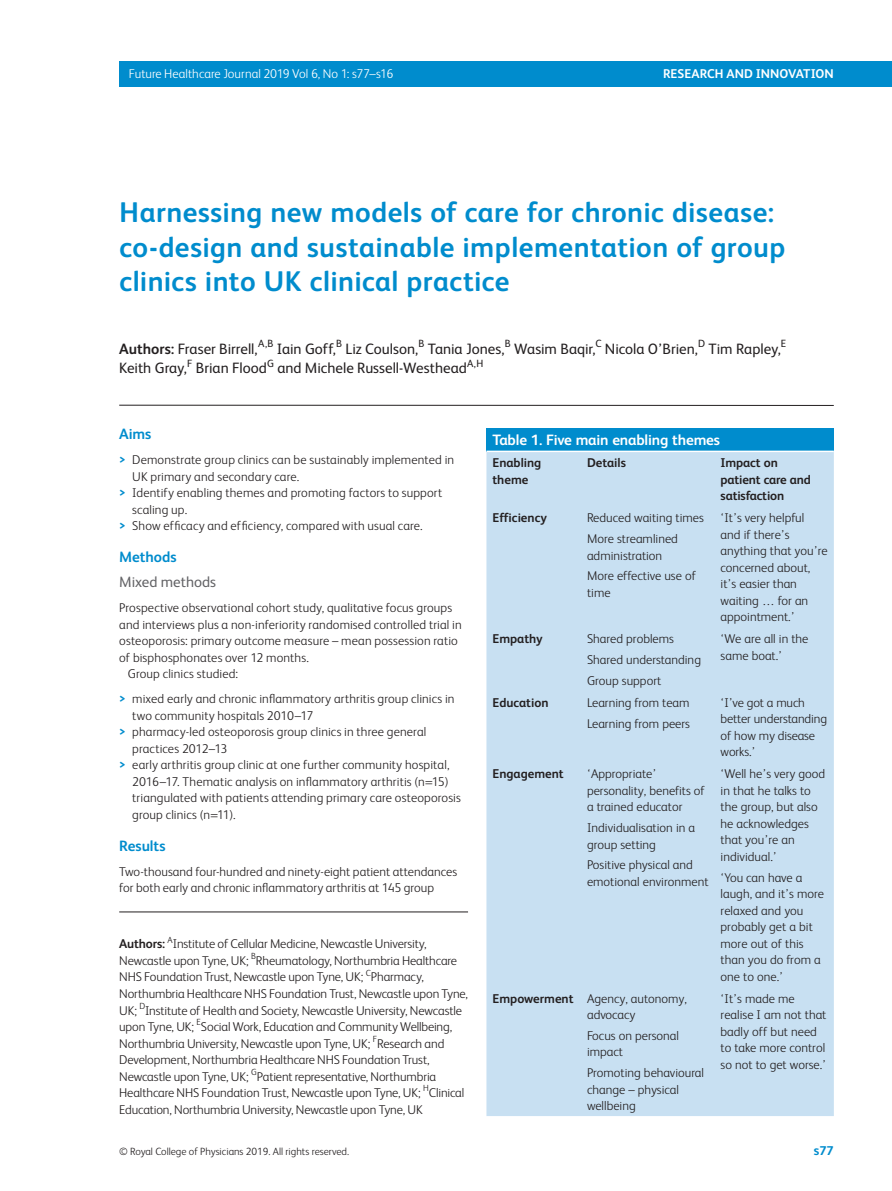
<style>
.page{position:relative;width:892px;height:1191px;background:#fff}
.page>*{position:absolute;margin:0;border:0;box-sizing:border-box;transform-origin:0 0}
.t1{font:700 28.5px/34.5px "FS Albert";letter-spacing:.015em;color:#008ccd}
.t2{font:15px "FS Albert";color:#231f20}
.t3{font:700 15px "FS Albert";letter-spacing:-.01em;color:#fff}
.t4{font:15px/25px "FS Albert";color:#636366}
.t5{font:700 15px "FS Albert";letter-spacing:-.005em;color:#008ccd}
.t6{font:300 12.75px/16.5px "FS Albert";color:#231f20}
.t7{font:700 12.75px/16.5px "FS Albert";color:#231f20}
.t8{font:300 12.75px "FS Albert";color:#fff}
.t9{font:700 12.75px "FS Albert";letter-spacing:.005em;color:#fff}
.t10{font:700 12.75px "FS Albert";color:#008ccd}
.t11{font:300 10.5px "FS Albert";color:#231f20}
.t12{font:10.5px "FS Albert";color:#231f20}
.t13{font:300 8.85px "FS Albert";color:#231f20}
.s1{font-weight:700}
.s2{font-weight:700;color:#008ccd}
.s3{font-size:13.5px}
</style>
<div class="page">
<div style="left:119px;top:62px;width:773px;height:25px;background:#008ccd"></div>
<hr style="left:119px;top:405px;width:714px;height:1px;background:#231f20">
<hr style="left:119px;top:911px;width:349px;height:1px;background:#231f20">
<div style="left:486px;top:427px;width:348px;height:24px;background:#008ccd"></div>
<div style="left:486px;top:452px;width:348px;height:664px;background:#c8e0f2"></div>
<hr style="left:486px;top:450px;width:348px;height:2px;background:#fff">
<p class="t8" style="left:129px;top:69px;width:266px">Future Healthcare Journal 2019 Vol 6, No 1: s77–s16</p>
<p class="t9" style="left:663px;top:68px;width:172px">RESEARCH AND INNOVATION</p>
<p class="t1" style="left:119px;top:198px;width:667px">Harnessing new models of care for chronic disease: co- design and sustainable implementation of group clinics into UK clinical practice</p>
<p class="t12" style="left:595px;top:340px;width:8px">C</p>
<p class="t2" style="left:605px;top:343px;width:94px">Nicola O’Brien ,</p>
<p class="t12" style="left:698px;top:340px;width:9px">D</p>
<p class="t2" style="left:708px;top:343px;width:74px">Tim Rapley ,</p>
<p class="t12" style="left:781px;top:340px;width:7px">E</p>
<p class="t2" style="left:119px;top:343px;width:140px"><span class="s1">Authors:</span> Fraser Birrell ,</p>
<p class="t12" style="left:258px;top:340px;width:17px">A,B</p>
<p class="t2" style="left:277px;top:343px;width:60px">Iain Goff ,</p>
<p class="t12" style="left:336px;top:340px;width:7px">B</p>
<p class="t2" style="left:345px;top:343px;width:74px">Liz Coulson ,</p>
<p class="t12" style="left:418px;top:340px;width:7px">B</p>
<p class="t12" style="left:505px;top:340px;width:7px">B</p>
<p class="t2" style="left:428px;top:343px;width:78px">Tania Jones ,</p>
<p class="t2" style="left:514px;top:343px;width:83px">Wasim Baqir ,</p>
<p class="t2" style="left:119px;top:363px;width:69px">Keith Gray ,</p>
<p class="t12" style="left:187px;top:359px;width:7px">F</p>
<p class="t2" style="left:196px;top:363px;width:73px">Brian Flood</p>
<p class="t12" style="left:267px;top:359px;width:8px">G</p>
<p class="t2" style="left:277px;top:363px;width:191px">and Michele Russell-Westhead</p>
<p class="t12" style="left:467px;top:359px;width:18px">A,H</p>
<p class="t5" style="left:119px;top:428px;width:34px">Aims</p>
<p class="t6" style="left:119px;top:453px;width:336px"><span class="s2">&gt;</span> Demonstrate group clinics can be sustainably implemented in</p>
<p class="t6" style="left:132px;top:470px;width:168px">UK primary and secondary care.</p>
<p class="t6" style="left:119px;top:486px;width:325px"><span class="s2">&gt;</span> Identify enabling themes and promoting factors to support</p>
<p class="t6" style="left:132px;top:503px;width:56px">scaling up.</p>
<p class="t6" style="left:119px;top:519px;width:305px"><span class="s2">&gt;</span> Show efficacy and efficiency, compared with usual care.</p>
<p class="t4" style="left:119px;top:546px;width:98px"><span class="s2">Methods<br></span>Mixed methods</p>
<p class="t6" style="left:119px;top:601px;width:334px">Prospective observational cohort study, qualitative focus groups</p>
<p class="t6" style="left:119px;top:617px;width:344px">and interviews plus a non-inferiority randomised controlled trial in</p>
<p class="t6" style="left:119px;top:634px;width:340px">osteoporosis: primary outcome measure – mean possession ratio</p>
<p class="t6" style="left:119px;top:650px;width:191px">of bisphosphonates over 12 months.</p>
<p class="t6" style="left:128px;top:667px;width:112px">Group clinics studied:</p>
<p class="t6" style="left:119px;top:692px;width:337px"><span class="s2">&gt;</span> mixed early and chronic inflammatory arthritis group clinics in</p>
<p class="t6" style="left:132px;top:708px;width:183px">two community hospitals 2010–17</p>
<p class="t6" style="left:119px;top:725px;width:309px"><span class="s2">&gt;</span> pharmacy-led osteoporosis group clinics in three general</p>
<p class="t6" style="left:132px;top:741px;width:97px">practices 2012–13</p>
<p class="t6" style="left:119px;top:758px;width:332px"><span class="s2">&gt;</span> early arthritis group clinic at one further community hospital,</p>
<p class="t6" style="left:132px;top:774px;width:318px">2016–17. Thematic analysis on inflammatory arthritis (n 15)</p>
<p class="t6" style="left:132px;top:791px;width:330px">triangulated with patients attending primary care osteoporosis</p>
<p class="t6" style="left:132px;top:807px;width:105px">group clinics (n 11).</p>
<p class="t5" style="left:119px;top:839px;width:48px">Results</p>
<p class="t6" style="left:119px;top:864px;width:339px">Two-thousand four-hundred and ninety-eight patient attendances for both early and chronic inflammatory arthritis at 145 group</p>
<p class="t7" style="left:119px;top:937px;width:48px">Authors:</p>
<p class="t13" style="left:167px;top:936px;width:7px">A</p>
<p class="t6" style="left:119px;top:937px;width:350px;text-indent:54px">Institute of Cellular Medicine, Newcastle University, Newcastle upon Tyne, UK ; <sup>B</sup> Rheumatology, Northumbria Healthcare NHS Foundation Trust, Newcastle upon Tyne, UK ; <sup>C</sup> Pharmacy, Northumbria Healthcare NHS Foundation Trust, Newcastle upon Tyne, UK ; <sup>D</sup> Institute of Health and Society, Newcastle University, Newcastle upon Tyne, UK ; <sup>E</sup> Social Work, Education and Community Wellbeing, Northumbria University, Newcastle upon Tyne, UK ; <sup>F</sup>Research and Development, Northumbria Healthcare NHS Foundation Trust, Newcastle upon Tyne, UK ; <sup>G</sup> Patient representative, Northumbria Healthcare NHS Foundation Trust, Newcastle upon Tyne, UK ; <sup>H</sup>Clinical Education, Northumbria University, Newcastle upon Tyne, UK</p>
<p class="t3" style="left:492px;top:434px;width:229px">Table 1. Five main enabling themes</p>
<p class="t7" style="left:492px;top:456px;width:50px">Enabling theme</p>
<p class="t7" style="left:587px;top:456px;width:40px">Details</p>
<p class="t7" style="left:720px;top:456px;width:92px">Impact on patient care and satisfaction</p>
<p class="t7" style="left:492px;top:511px;width:56px">Efficiency</p>
<p class="t6" style="left:587px;top:509px;width:118px;line-height:20.7px">Reduced waiting times<br>More streamlined</p>
<p class="t6" style="left:587px;top:546px;width:111px;line-height:20.7px">administration<br>More effective use of</p>
<p class="t6" style="left:587px;top:585px;width:25px">time</p>
<p class="t6" style="left:720px;top:511px;width:109px">‘It’s very helpful<br>and if there’s anything that you’re concerned about, it’s easier than waiting … for an appointment.’</p>
<p class="t7" style="left:492px;top:631px;width:52px">Empathy</p>
<p class="t6" style="left:587px;top:630px;width:115px;line-height:20.7px">Shared problems<br>Shared understanding<br>Group support</p>
<p class="t6" style="left:720px;top:632px;width:89px">‘We are all in the same boat.’</p>
<p class="t7" style="left:492px;top:695px;width:57px">Education</p>
<p class="t6" style="left:587px;top:693px;width:104px;line-height:20.7px">Learning from team<br>Learning from peers</p>
<p class="t6" style="left:720px;top:695px;width:108px">‘I’ve got a much better understanding of how my disease works.’</p>
<p class="t7" style="left:492px;top:766px;width:73px">Engagement</p>
<p class="t6" style="left:587px;top:767px;width:119px">‘Appropriate’ personality, benefits of a trained educator</p>
<p class="t6" style="left:587px;top:821px;width:110px">Individualisation in a group setting</p>
<p class="t6" style="left:587px;top:858px;width:123px">Positive physical and emotional environment</p>
<p class="t6" style="left:720px;top:767px;width:106px">‘Well he’s very good in that he talks to the group, but also he acknowledges that you’re an individual.’</p>
<p class="t6" style="left:720px;top:870px;width:105px">‘You can have a laugh, and it’s more relaxed and you probably get a bit more out of this than you do from a one to one.’</p>
<p class="t6" style="left:587px;top:991px;width:101px;text-indent:-95px"><span class="s1">Empowerment</span> Agency, autonomy, advocacy</p>
<p class="t6" style="left:587px;top:1028px;width:94px">Focus on personal impact</p>
<p class="t6" style="left:587px;top:1065px;width:118px">Promoting behavioural change – physical wellbeing</p>
<p class="t6" style="left:720px;top:991px;width:107px">‘It’s made me realise I am not that badly off but need to take more control so not to get worse.’</p>
<p class="t11" style="left:119px;top:1147px;width:231px">© Royal College of Physicians 2019. All rights reserved.</p>
<p class="t10" style="left:814px;top:1145px;width:21px"><span class="s3">s</span>77</p>
</div>
